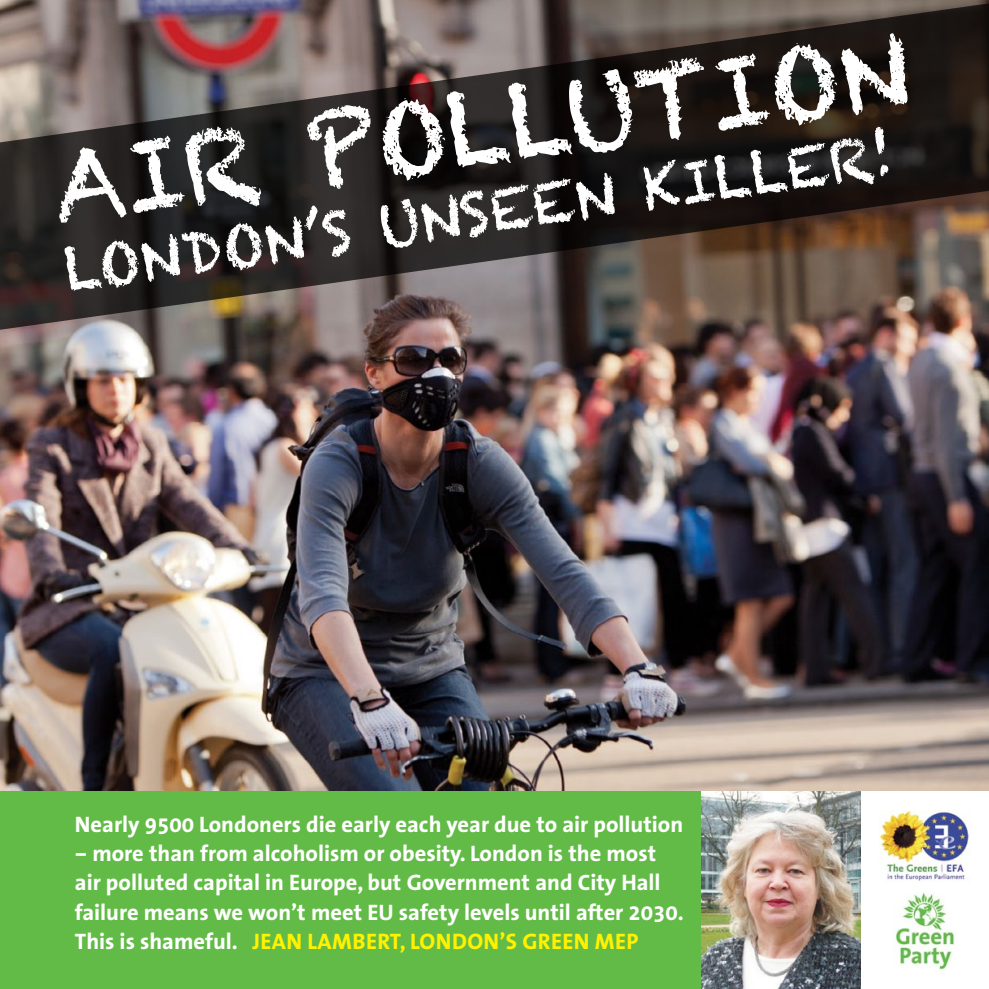
<style>
.page{position:relative;width:989px;height:989px;background:#fff}
.page>*{position:absolute;margin:0;border:0;box-sizing:border-box;transform-origin:0 0}
.t1{font:98.33px "Chalkduster";color:#fff}
.t2{font:57.6px "Chalkduster";color:#fff}
.t3{font:700 22.5px/29.2px "The Sans Office";color:#fff}
.s1{color:#fff200}
</style>
<div class="page">
<img style="left:0;top:330px;width:989px;height:461px">
<div style="left:0;top:791px;width:987px;height:198px;background:#62bb46"></div>
<img style="left:701px;top:791px;width:160px;height:198px">
<img style="left:0;top:0;width:989px;height:330px">
<div style="left:861px;top:791px;width:128px;height:198px;background:#fff"></div>
<img style="left:879px;top:810px;width:90px;height:71px">
<img style="left:895px;top:892px;width:60px;height:78px">
<p class="t1" style="left:45px;top:131px;width:864px;rotate:-8deg">AIR POLLUTION</p>
<p class="t2" style="left:60px;top:237px;width:838px;rotate:-8deg">LONDON’S UNSEEN KILLER!</p>
<p class="t3" style="left:75px;top:809px;width:610px">Nearly 9500 Londoners die early each year due to air pollution</p>
<p class="t3" style="left:75px;top:838px;width:610px">– more than from alcoholism or obesity. London is the most air polluted capital in Europe, but Government and City Hall failure means we won’t meet EU safety levels until after 2030.<br>This is shameful. <span class="s1">JEAN LAMBERT, LONDON’S GREEN MEP</span></p>
</div>
